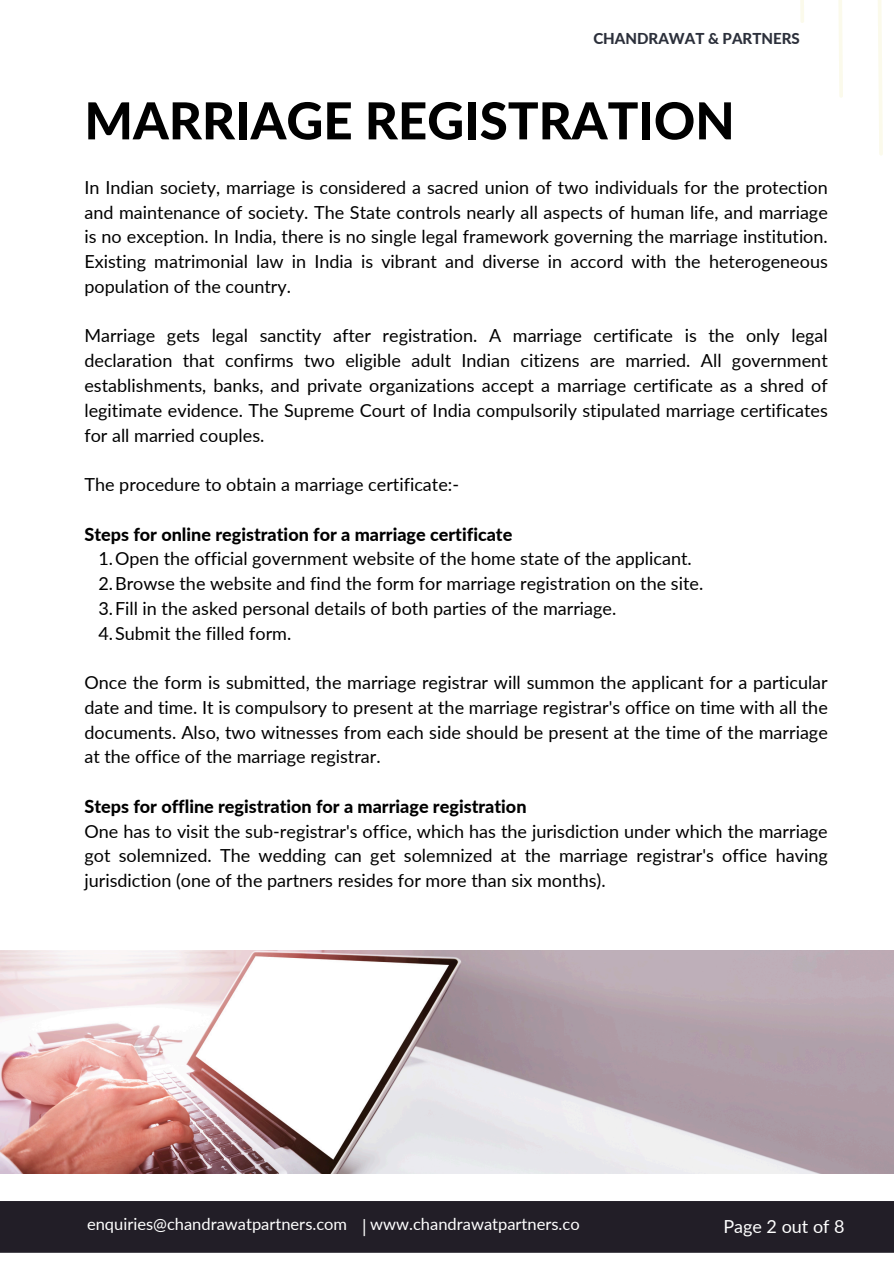
<style>
.page{position:relative;width:894px;height:1264px;background:#fff}
.page>*{position:absolute;margin:0;border:0;box-sizing:border-box;transform-origin:0 0}
.t1{font:800 51px "Lato";color:#000}
.t2{font:18px/24.8px "Lato";color:#000;text-align:justify}
.t3{font:18px "Lato";color:#fff}
.t4{font:800 18px "Lato";color:#000}
.t5{font:16.5px "Lato";color:#fff}
.t6{font:800 15px "Lato";color:#2c303b}
.s1{font-weight:800}
</style>
<div class="page">
<svg style="left:800px;top:0;width:83px;height:156px"></svg>
<div style="left:0;top:1200px;width:893px;height:52px;background:#221e27"></div>
<img style="left:0;top:950px;width:893px;height:223px">
<h3 class="t6" style="left:593px;top:30px;width:208px">CHANDRAWAT &amp; PARTNERS</h3>
<h3 class="t1" style="left:84px;top:89px;width:651px">MARRIAGE REGISTRATION</h3>
<p class="t2" style="left:84px;top:174px;width:744px">In Indian society, marriage is considered a sacred union of two individuals for the protection and maintenance of society. The State controls nearly all aspects of human life, and marriage is no exception. In India, there is no single legal framework governing the marriage institution.<br>Existing matrimonial law in India is vibrant and diverse in accord with the heterogeneous population of the country.</p>
<p class="t2" style="left:84px;top:323px;width:744px">Marriage gets legal sanctity after registration. A marriage certificate is the only legal declaration that confirms two eligible adult Indian citizens are married. All government establishments, banks, and private organizations accept a marriage certificate as a shred of legitimate evidence. The Supreme Court of India compulsorily stipulated marriage certificates for all married couples.</p>
<h1 class="t2" style="left:84px;top:471px;width:376px">The procedure to obtain a marriage certificate:-</h1>
<h3 class="t4" style="left:84px;top:523px;width:429px">Steps for online registration for a marriage certificate</h3>
<h3 class="t2" style="left:98px;top:546px;width:594px">1.Open the official government website of the home state of the applicant.</h3>
<h3 class="t2" style="left:98px;top:570px;width:606px">2.Browse the website and find the form for marriage registration on the site.</h3>
<h2 class="t2" style="left:98px;top:595px;width:519px">3.Fill in the asked personal details of both parties of the marriage.</h2>
<p class="t2" style="left:98px;top:620px;width:194px">4.Submit the filled form.</p>
<p class="t2" style="left:84px;top:669px;width:744px">Once the form is submitted, the marriage registrar will summon the applicant for a particular date and time. It is compulsory to present at the marriage registrar's office on time with all the documents. Also, two witnesses from each side should be present at the time of the marriage at the office of the marriage registrar.</p>
<p class="t2" style="left:84px;top:793px;width:744px;text-align:left"><span class="s1">Steps for offline registration for a marriage registration<br></span>One has to visit the sub-registrar's office, which has the jurisdiction under which the marriage got solemnized. The wedding can get solemnized at the marriage registrar's office having jurisdiction (one of the partners resides for more than six months).</p>
<h3 class="t5" style="left:87px;top:1214px;width:261px">enquiries@chandrawatpartners.com</h3>
<p class="t5" style="left:370px;top:1214px;width:211px">www.chandrawatpartners.co</p>
<p class="t3" style="left:723px;top:1214px;width:123px">Page 2 out of 8</p>
<h3 class="t3" style="left:87px;top:1214px;width:513px">enquiries@chandrawatpartners.co | www.chandrawatpartners.co</h3>
<p class="t3" style="left:746px;top:1214px;width:108px">Page 1 out of</p>
</div>
